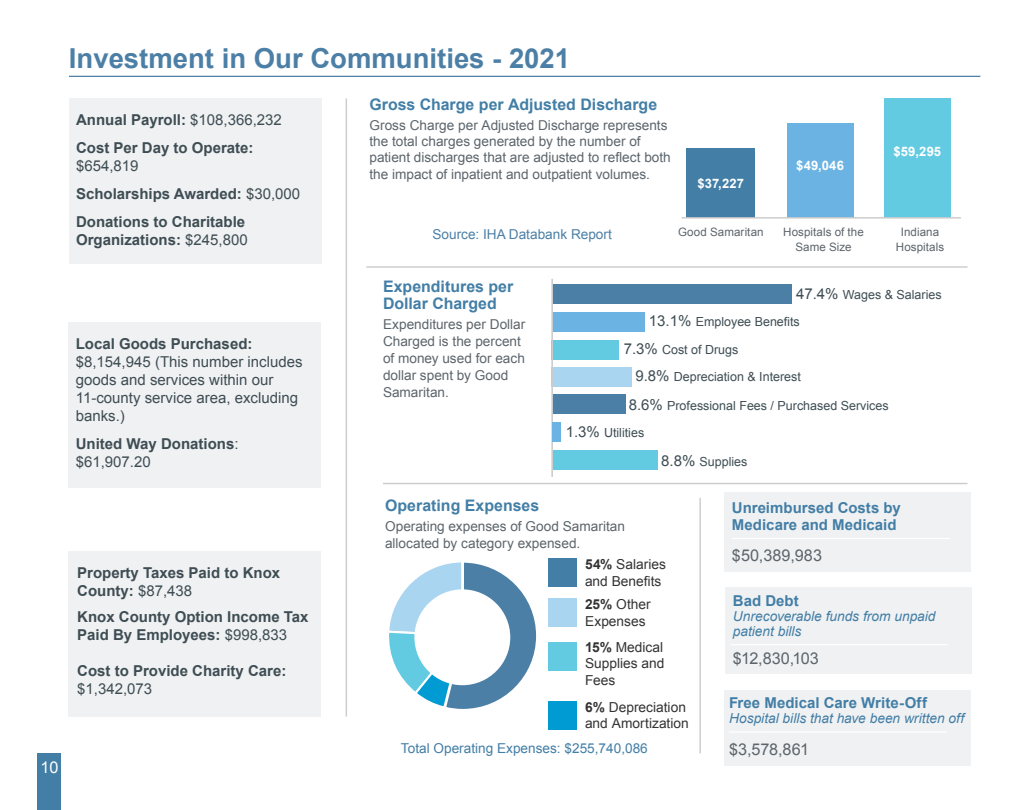
<style>
.page{position:relative;width:1035px;height:810px;background:#fff}
.page>*{position:absolute;margin:0;border:0;box-sizing:border-box;transform-origin:0 0}
.t1{font:700 27.5px "Arial";color:#4c7fa6}
.Body_Copy{font:16.25px "Arial";letter-spacing:.005em;color:#5c656c}
.t2{font:16.25px "Arial";color:#fff}
.Body_Copy-2{font:700 15.88px/17px "Arial";color:#427ea6}
.t3{font:700 15px/18px "Arial";color:#3e4d54}
.t4{font:15px/18px "Arial";color:#3e4d54}
.Body_Copy-3{font:700 15px/17px "Arial";color:#427ea6}
.t5{font:13.75px/16.5px "Arial";color:#333}
.Body_Copy-4{font:italic 13.75px/15px "Arial";color:#427ea6}
.Body_Copy-5{font:13.62px/17px "Arial";color:#5c656c}
.t6{font:13.62px "Arial";color:#427ea6}
.t7{font:13.62px "Arial";color:#4c7fa6}
.t8{font:700 13px "Arial";letter-spacing:.015em;color:#fff}
.t9{font:12.5px "Arial";color:#3e4d54}
.Body_Copy-6{font:11.62px/14.5px "Arial";letter-spacing:.005em;color:#5c656c;text-align:center}
.s1{font-weight:400}
.s2{font-weight:700}
.s3{font-size:15px}
</style>
<div class="page">
<hr style="left:69px;top:76px;width:911px;height:1px;background:#4c7fa6">
<div style="left:68px;top:551px;width:252px;height:166px;background:#f0f1f2"></div>
<div style="left:68px;top:322px;width:252px;height:166px;background:#f0f1f2"></div>
<div style="left:69px;top:98px;width:252px;height:166px;background:#f0f1f2"></div>
<div style="left:687px;top:148px;width:68px;height:70px;background:#427ea6"></div>
<div style="left:787px;top:124px;width:67px;height:94px;background:#6ab3e3"></div>
<div style="left:884px;top:98px;width:67px;height:120px;background:#63cbe1"></div>
<hr style="left:681px;top:217px;width:280px;height:2px;background:#ccc">
<svg style="left:389px;top:562px;width:148px;height:147px"></svg>
<div style="left:415px;top:590px;width:94px;height:94px;background:#fff;border-radius:50%"></div>
<div style="left:414px;top:589px;width:96px;height:96px;border:2px solid #fff;border-radius:50%"></div>
<hr style="left:346px;top:98px;width:1px;height:619px;background:#ccc">
<hr style="left:383px;top:483px;width:585px;height:1px;background:#ccc">
<div style="left:38px;top:753px;width:23px;height:57px;background:#427ea6"></div>
<hr style="left:699px;top:498px;width:2px;height:255px;background:#ccc">
<div style="left:724px;top:690px;width:246px;height:75px;background:#f0f1f2"></div>
<div style="left:725px;top:587px;width:246px;height:87px;background:#f0f1f2"></div>
<div style="left:724px;top:492px;width:246px;height:80px;background:#f0f1f2"></div>
<hr style="left:732px;top:538px;width:218px;height:1px;background:#fff">
<hr style="left:730px;top:644px;width:218px;height:1px;background:#fff">
<hr style="left:729px;top:731px;width:218px;height:2px;background:#fff">
<hr style="left:366px;top:266px;width:602px;height:2px;background:#ccc">
<div style="left:552px;top:285px;width:239px;height:19px;background:#4c7fa6"></div>
<div style="left:552px;top:312px;width:93px;height:20px;background:#6ab3e3"></div>
<div style="left:551px;top:340px;width:68px;height:19px;background:#63cbe1"></div>
<div style="left:551px;top:368px;width:81px;height:19px;background:#aad5f1"></div>
<div style="left:552px;top:394px;width:73px;height:20px;background:#4c7fa6"></div>
<div style="left:553px;top:451px;width:104px;height:19px;background:#63cbe1"></div>
<hr style="left:551px;top:279px;width:2px;height:198px;background:#ccc">
<div style="left:553px;top:422px;width:8px;height:20px;background:#6ab3e3"></div>
<div style="left:548px;top:558px;width:28px;height:28px;background:#427ea6"></div>
<div style="left:548px;top:701px;width:28px;height:28px;background:#009bd3"></div>
<div style="left:548px;top:598px;width:28px;height:29px;background:#aad5f1"></div>
<div style="left:548px;top:643px;width:28px;height:28px;background:#63cbe1"></div>
<p class="t2" style="left:41px;top:757px;width:20px">10</p>
<p class="t1" style="left:69px;top:41px;width:503px">Investment in Our Communities - 2021</p>
<p class="t3" style="left:76px;top:111px;width:207px">Annual Payroll: <span class="s1">$108,366,232</span></p>
<p class="t3" style="left:76px;top:139px;width:179px">Cost Per Day to Operate: <span class="s1">$654,819</span></p>
<p class="t3" style="left:76px;top:185px;width:226px">Scholarships Awarded: <span class="s1">$30,000</span></p>
<p class="t3" style="left:76px;top:213px;width:171px">Donations to Charitable</p>
<p class="t3" style="left:76px;top:231px;width:173px">Organizations: <span class="s1">$245,800</span></p>
<p class="Body_Copy-2" style="left:369px;top:96px;width:289px">Gross Charge per Adjusted Discharge</p>
<p class="Body_Copy-5" style="left:369px;top:117px;width:303px;line-height:16.4px">Gross Charge per Adjusted Discharge represents the total charges generated by the number of patient discharges that are adjusted to reflect both the impact of inpatient and outpatient volumes.</p>
<p class="t8" style="left:698px;top:175px;width:48px">$37,227</p>
<p class="t8" style="left:796px;top:157px;width:49px">$49,046</p>
<p class="t8" style="left:893px;top:143px;width:49px">$59,295</p>
<p class="t7" style="left:432px;top:225px;width:181px">Source: IHA Databank Report</p>
<p class="Body_Copy-6" style="left:678px;top:225px;width:87px">Good Samaritan</p>
<p class="Body_Copy-6" style="left:783px;top:225px;width:82px">Hospitals of the<br>Same Size</p>
<p class="Body_Copy-6" style="left:896px;top:225px;width:50px">Indiana<br>Hospitals</p>
<p class="t4" style="left:76px;top:335px;width:228px"><span class="s2">Local Goods Purchased: </span>$8,154,945 (This number includes goods and services within our<br>11-county service area, excluding banks.)</p>
<p class="t3" style="left:76px;top:435px;width:164px">United Way Donations<span class="s1">: $61,907.20</span></p>
<p class="t3" style="left:77px;top:564px;width:205px">Property Taxes Paid to Knox<br>County: <span class="s1">$87,438</span></p>
<p class="t3" style="left:77px;top:608px;width:233px">Knox County Option Income Tax<br>Paid By Employees: <span class="s1">$998,833</span></p>
<p class="t3" style="left:77px;top:662px;width:211px">Cost to Provide Charity Care: <span class="s1">$1,342,073</span></p>
<p class="Body_Copy-2" style="left:383px;top:279px;width:132px">Expenditures per<br>Dollar Charged</p>
<p class="Body_Copy-5" style="left:383px;top:316px;width:144px">Expenditures per Dollar<br>Charged is the percent of money used for each dollar spent by Good<br>Samaritan.</p>
<p class="t9" style="left:796px;top:286px;width:147px"><span class="s3">47.4%</span> Wages &amp; Salaries</p>
<p class="t9" style="left:649px;top:314px;width:152px"><span class="s3">13.1%</span> Employee Benefits</p>
<p class="t9" style="left:624px;top:342px;width:116px"><span class="s3">7.3%</span> Cost of Drugs</p>
<p class="t9" style="left:635px;top:369px;width:167px"><span class="s3">9.8%</span> Depreciation &amp; Interest</p>
<p class="t9" style="left:629px;top:397px;width:261px"><span class="s3">8.6%</span> Professional Fees / Purchased Services</p>
<p class="t9" style="left:566px;top:425px;width:80px"><span class="s3">1.3%</span> Utilities</p>
<p class="t9" style="left:661px;top:453px;width:88px"><span class="s3">8.8%</span> Supplies</p>
<p class="Body_Copy-2" style="left:385px;top:498px;width:156px">Operating Expenses</p>
<p class="Body_Copy-5" style="left:385px;top:518px;width:242px">Operating expenses of Good Samaritan allocated by category expensed.</p>
<p class="t5" style="left:585px;top:556px;width:82px"><span class="s2">54%</span> Salaries and Benefits</p>
<p class="t5" style="left:585px;top:596px;width:67px"><span class="s2">25%</span> Other<br>Expenses</p>
<p class="t5" style="left:585px;top:639px;width:81px;text-align:justify"><span class="s2">15%</span> Medical Supplies and Fees</p>
<p class="t5" style="left:585px;top:699px;width:105px"><span class="s2">6%</span> Depreciation and Amortization</p>
<p class="t6" style="left:401px;top:740px;width:248px">Total Operating Expenses: $255,740,086</p>
<p class="Body_Copy-3" style="left:732px;top:500px;width:170px">Unreimbursed Costs by<br>Medicare and Medicaid</p>
<p class="Body_Copy" style="left:732px;top:544px;width:92px">$50,389,983</p>
<p class="Body_Copy-3" style="left:733px;top:593px;width:67px">Bad Debt</p>
<p class="Body_Copy-4" style="left:733px;top:609px;width:204px">Unrecoverable funds from unpaid patient bills</p>
<p class="Body_Copy" style="left:733px;top:648px;width:88px">$12,830,103</p>
<p class="Body_Copy-3" style="left:729px;top:695px;width:199px">Free Medical Care Write-Off</p>
<p class="Body_Copy-4" style="left:729px;top:711px;width:237px">Hospital bills that have been written off</p>
<p class="Body_Copy" style="left:729px;top:739px;width:82px">$3,578,861</p>
</div>
